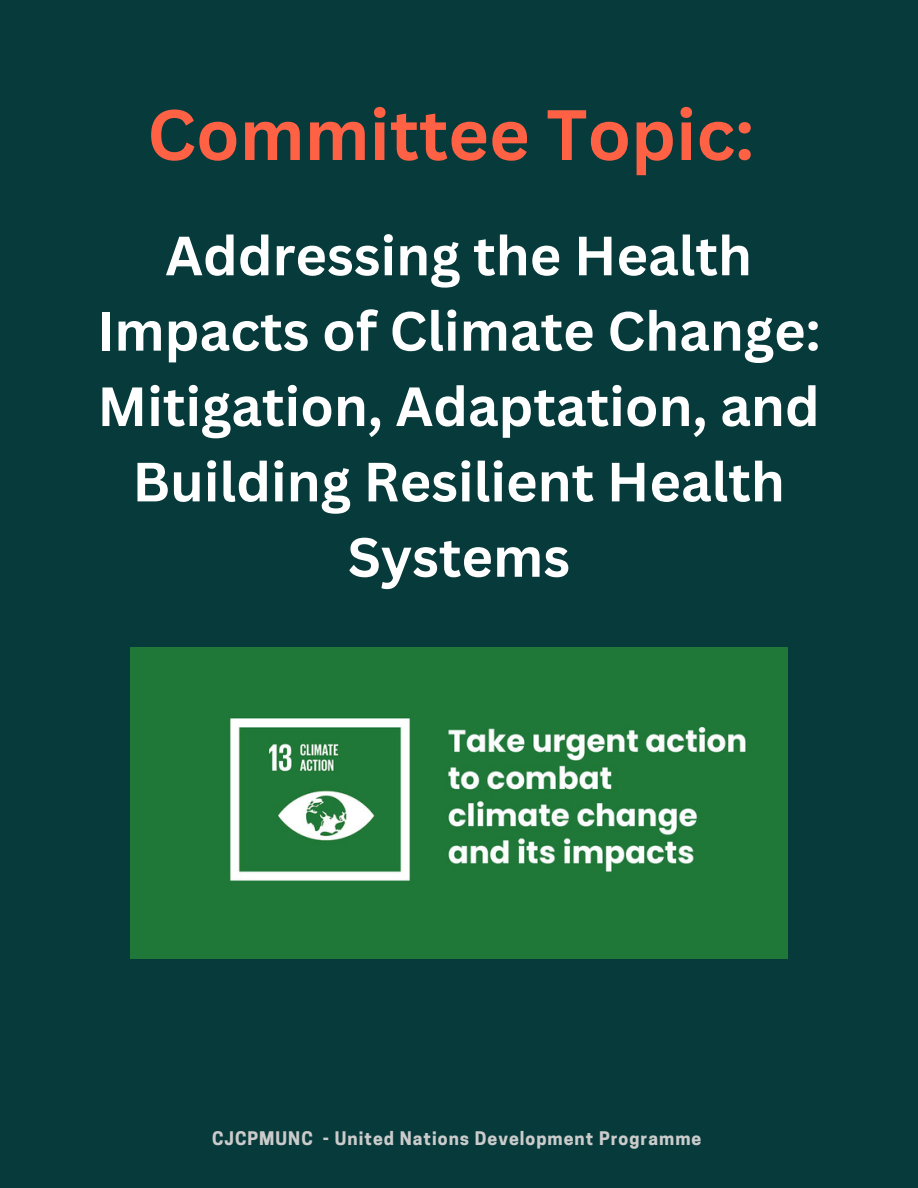
<style>
.page{position:relative;width:918px;height:1188px;background:#073a3b}
.page>*{position:absolute;margin:0;border:0;box-sizing:border-box;transform-origin:0 0}
.t1{font:700 69.75px "Canva Sans";color:#ff6145}
.t2{font:700 54px/75.3px "Canva Sans";color:#fff;text-align:center}
.t3{font:700 17.55px "Cooper Hewitt";letter-spacing:.06em;color:#cbcbcb}
</style>
<div class="page">
<img style="left:131px;top:648px;width:657px;height:310px">
<p class="t1" style="left:147px;top:86px;width:609px">Committee Topic:</p>
<p class="t2" style="left:97px;top:217px;width:725px">Addressing the Health<br>Impacts of Climate Change:<br>Mitigation, Adaptation, and<br>Building Resilient Health<br>Systems</p>
<p class="t3" style="left:212px;top:1132px;width:491px">CJCPMUNC - United Nations Development Programme</p>
</div>
